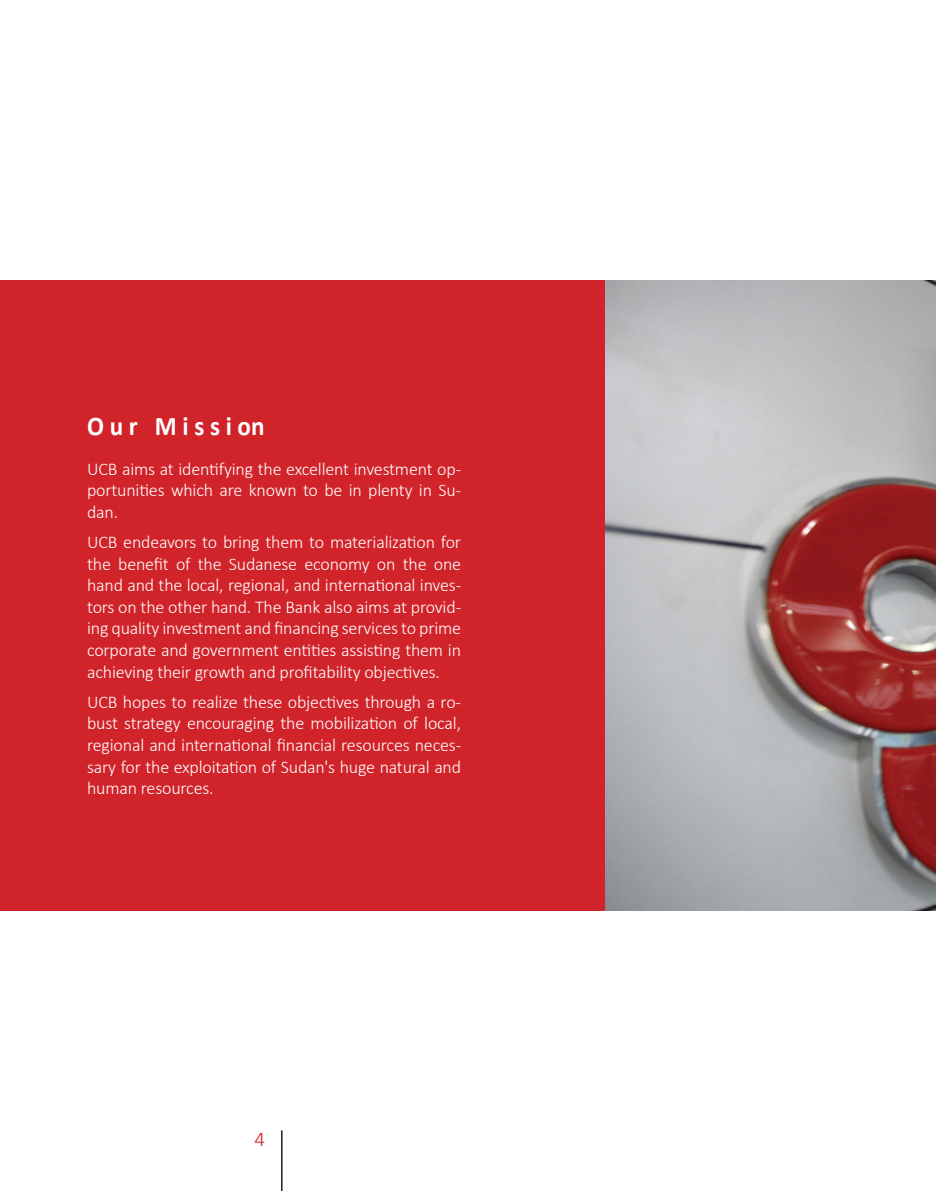
<style>
.page{position:relative;width:936px;height:1191px;background:#fff}
.page>*{position:absolute;margin:0;border:0;box-sizing:border-box;transform-origin:0 0}
.t1{font:700 27px "Calibri";color:#fff;scale:.93 1}
.t2{font:300 21px "Calibri";color:#d1232a}
.t3{font:300 18px/21.6px "Calibri";letter-spacing:-.01em;color:#fff;text-align:justify}
</style>
<div class="page">
<hr style="left:281px;top:1130px;width:1px;height:61px;background:#231f20">
<img style="left:604px;top:280px;width:331px;height:630px">
<div style="left:0;top:280px;width:604px;height:630px;background:#d1232a"></div>
<h1 class="t1" style="left:87px;top:409px;width:192px">O u r M i s s i on</h1>
<p class="t3" style="left:87px;top:458px;width:375px">UCB aims at identifying the excellent investment op&shy;portunities which are known to be in plenty in Su&shy;dan.</p>
<p class="t3" style="left:87px;top:531px;width:375px">UCB endeavors to bring them to materialization for the benefit of the Sudanese economy on the one hand and the local, regional, and international inves&shy;tors on the other hand. The Bank also aims at provid&shy;ing quality investment and financing services to prime corporate and government entities assisting them in achieving their growth and profitability objectives.</p>
<p class="t3" style="left:87px;top:691px;width:375px">UCB hopes to realize these objectives through a ro&shy;bust strategy encouraging the mobilization of local, regional and international financial resources neces&shy;sary for the exploitation of Sudan's huge natural and human resources.</p>
<p class="t2" style="left:255px;top:1126px;width:12px">4</p>
</div>
